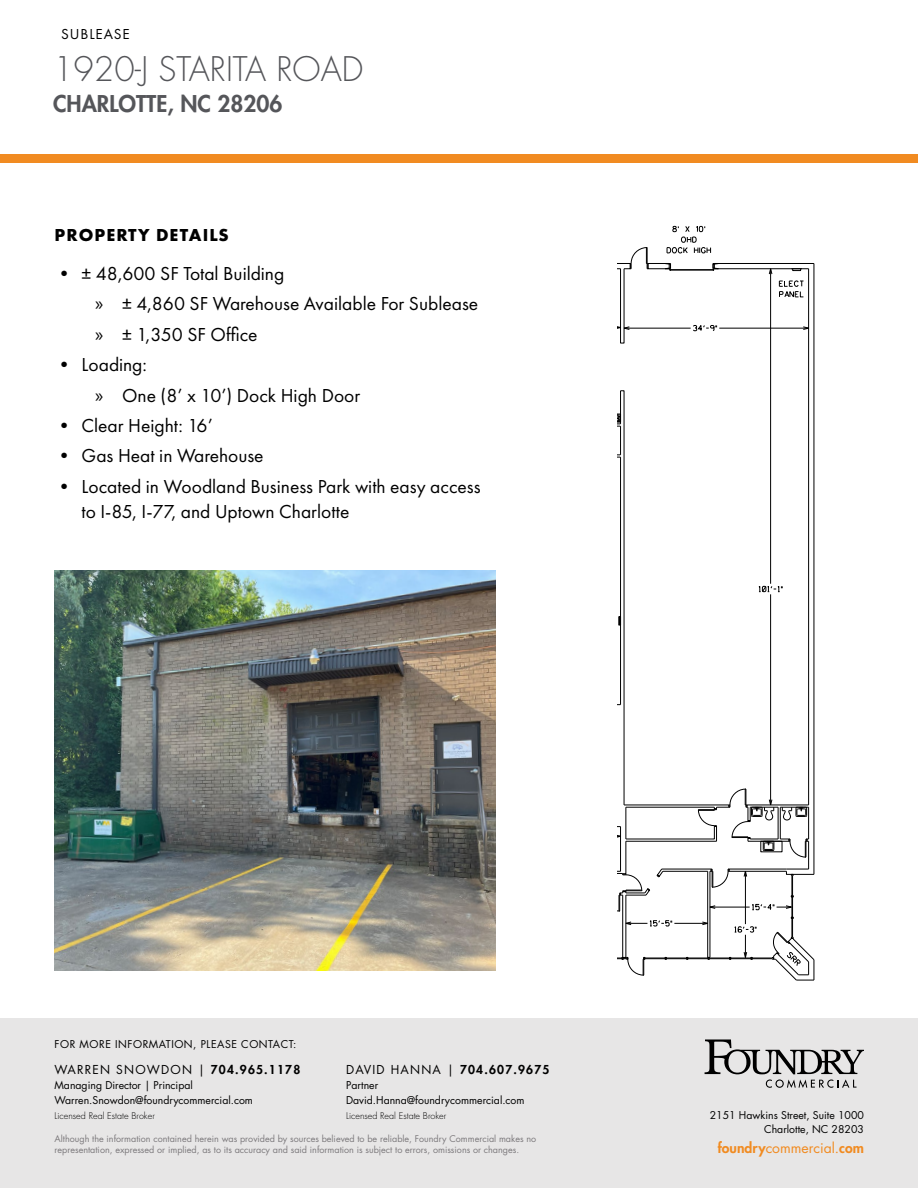
<style>
.page{position:relative;width:918px;height:1188px;background:#fff}
.page>*{position:absolute;margin:0;border:0;box-sizing:border-box;transform-origin:0 0}
.t1{font:300 33px "Futura Std";color:#55565a}
.t2{font:800 22.5px "Futura Std";color:#55565a}
.t3{font:19.5px/30.5px "Futura PT";color:#000}
.t4{font:700 18px "Futura PT";letter-spacing:.06em;color:#000}
.t5{font:15px "Futura PT";letter-spacing:.06em;color:#000}
.t6{font:13.95px "Futura Std";color:#f18b21}
.t7{font:12px "Futura Std";letter-spacing:.1em;color:#000}
.t8{font:800 12px "Futura Std";letter-spacing:.1em;color:#000}
.t9{font:10.5px/15px "Futura Std";color:#000}
.t10{font:10.5px "Futura Std";letter-spacing:.05em;color:#000}
.t11{font:9px/10.8px "Futura Std";color:#7c797c}
.t12{font:300 9px "Futura Std";color:#000}
.s1{font-family:"Myriad Pro"}
.s2{font-weight:800}
.s3{font-weight:400}
</style>
<div class="page">
<div style="left:0;top:155px;width:918px;height:8px;background:#f18b21"></div>
<div style="left:0;top:1018px;width:918px;height:170px;background:#e7e6e6"></div>
<svg style="left:705px;top:1039px;width:159px;height:49px"></svg>
<img style="left:55px;top:570px;width:440px;height:400px">
<svg style="left:618px;top:247px;width:30px;height:22px"></svg>
<div style="left:648px;top:263px;width:21px;height:6px;border:1px solid #000"></div>
<hr style="left:808px;top:269px;width:1px;height:536px;background:#000">
<hr style="left:814px;top:263px;width:1px;height:611px;background:#000">
<div style="left:620px;top:269px;width:4px;height:74px;border:1px solid #000"></div>
<svg style="left:667px;top:225px;width:44px;height:29px"></svg>
<svg style="left:693px;top:325px;width:24px;height:6px"></svg>
<hr style="left:624px;top:328px;width:67px;height:1px;background:#000">
<hr style="left:719px;top:328px;width:90px;height:1px;background:#000">
<svg style="left:618px;top:326px;width:12px;height:4px"></svg>
<svg style="left:803px;top:326px;width:7px;height:4px"></svg>
<hr style="left:770px;top:269px;width:1px;height:315px;background:#000">
<svg style="left:665px;top:263px;width:149px;height:12px"></svg>
<svg style="left:779px;top:281px;width:25px;height:17px"></svg>
<svg style="left:618px;top:390px;width:197px;height:591px"></svg>
<p class="t5" style="left:61px;top:26px;width:70px">SUBLEASE</p>
<h1 class="t1" style="left:53px;top:49px;width:312px">1920-J STARITA ROAD</h1>
<p class="t2" style="left:53px;top:90px;width:231px">CHARLOTTE, NC 28206</p>
<p class="t4" style="left:55px;top:224px;width:176px">PROPERTY DETAILS</p>
<p class="t3" style="left:95px;top:258px;width:385px;text-indent:-41px">• ± 48,600 SF Total Building<br><span class="s1">»</span> ± 4,860 SF Warehouse Available For Sublease <span class="s1">»</span> ± 1,350 SF Office</p>
<p class="t3" style="left:95px;top:349px;width:267px;text-indent:-41px">• Loading:<br><span class="s1">»</span> One (8’ x 10’) Dock High Door</p>
<p class="t3" style="left:55px;top:410px;width:160px">• Clear Height: 16’</p>
<p class="t3" style="left:55px;top:441px;width:211px">• Gas Heat in Warehouse</p>
<p class="t3" style="left:82px;top:474px;width:401px;line-height:25px;text-indent:-27px">• Located in Woodland Business Park with easy access to I-85, I-77, and Uptown Charlotte</p>
<p class="t10" style="left:55px;top:1037px;width:243px">FOR MORE INFORMATION, PLEASE CONTACT:</p>
<p class="t7" style="left:55px;top:1061px;width:247px">WARREN SNOWDON | <span class="s2">704.965.1178</span></p>
<p class="t9" style="left:55px;top:1077px;width:200px">Managing Director | Principal<br>Warren.Snowdon@foundrycommercial.com</p>
<p class="t12" style="left:55px;top:1110px;width:102px">Licensed Real Estate Broker</p>
<p class="t8" style="left:346px;top:1062px;width:205px"><span class="s3">DAVID HANNA |</span> 704.607.9675</p>
<p class="t9" style="left:346px;top:1077px;width:180px">Partner<br>David.Hanna@foundrycommercial.com</p>
<p class="t12" style="left:346px;top:1110px;width:102px">Licensed Real Estate Broker</p>
<p class="t11" style="left:55px;top:1134px;width:483px">Although the information contained herein was provided by sources believed to be reliable, Foundry Commercial makes no representation, expressed or implied, as to its accuracy and said information is subject to errors, omissions or changes.</p>
<p class="t9" style="left:710px;top:1108px;width:156px;line-height:13.8px;text-align:right">2151 Hawkins Street, Suite 1000<br>Charlotte, NC 28203</p>
<p class="t6" style="left:718px;top:1139px;width:148px"><span class="s2">foundry</span>commercial.<span class="s2">com</span></p>
</div>
